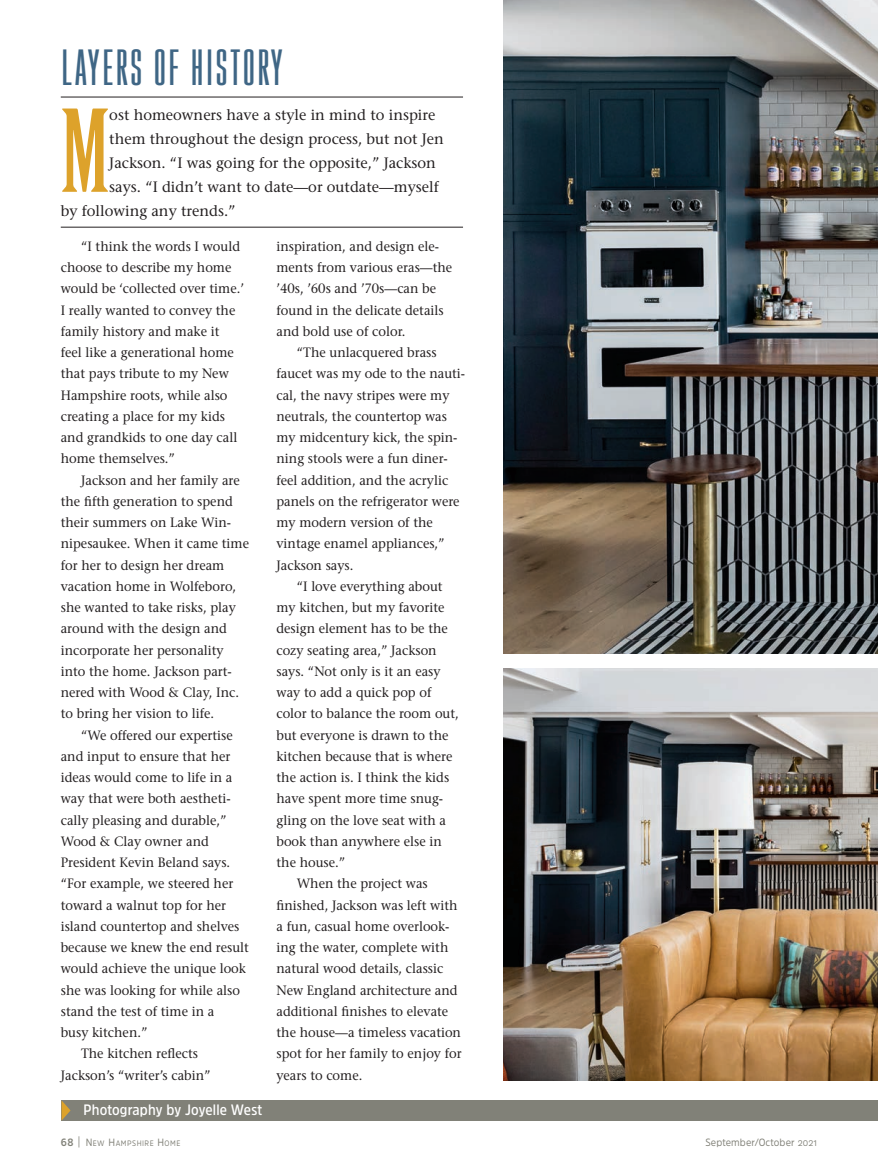
<style>
.page{position:relative;width:878px;height:1175px;background:#fff}
.page>*{position:absolute;margin:0;border:0;box-sizing:border-box;transform-origin:0 0}
.t1{font:111px "Birch Std";color:#dda22b}
.t2{font:42px "Gobold High";letter-spacing:.05em;color:#3f6685;scale:1.1 1}
.t3{font:15px "Stone Serif";color:#231f20}
.t4{font:600 15px "Amsi Pro Narw";letter-spacing:.01em;color:#fff}
.t5{font:13.5px/21.3px "Stone Serif";color:#231f20;scale:.95 1}
.t6{font:10.5px "Amsi Pro";letter-spacing:.01em;color:#818178;scale:.9 1}
.t7{font:7.8px "Amsi Pro";letter-spacing:.065em;color:#818178;scale:.9 1}
.s1{font-weight:700;font-size:10.5px}
.s2{font-weight:300;font-size:13.5px}
.s3{font-size:10.5px}
.s4{font-size:8.1px}
</style>
<div class="page">
<div style="left:62px;top:1100px;width:816px;height:20px;background:#818178"></div>
<svg style="left:62px;top:1101px;width:8px;height:19px"></svg>
<img style="left:503px;top:0;width:375px;height:653px">
<img style="left:503px;top:668px;width:375px;height:412px">
<hr style="left:61px;top:227px;width:402px;height:1px;background:#231f20">
<hr style="left:61px;top:97px;width:402px;height:1px;background:#231f20">
<h2 class="t2" style="left:62px;top:40px;width:203px">LAYERS OF HISTORY</h2>
<h1 class="t1" style="left:61px;top:89px;width:50px">M</h1>
<p class="t3" style="left:109px;top:106px;width:327px">ost homeowners have a style in mind to inspire</p>
<p class="t3" style="left:109px;top:130px;width:336px">them throughout the design process, but not Jen</p>
<p class="t3" style="left:109px;top:154px;width:328px">Jackson. “I was going for the opposite,” Jackson</p>
<p class="t3" style="left:109px;top:178px;width:331px">says. “I didn’t want to date—or outdate—myself</p>
<p class="t3" style="left:61px;top:202px;width:176px">by following any trends.”</p>
<p class="t5" style="left:61px;top:235px;width:194px;text-indent:20px">“I think the words I would choose to describe my home would be ‘collected over time.’<br>I really wanted to convey the family history and make it<br>feel like a generational home that pays tribute to my New<br>Hampshire roots, while also creating a place for my kids and grandkids to one day call home themselves.”</p>
<p class="t5" style="left:61px;top:469px;width:200px;text-indent:20px">Jackson and her family are the fifth generation to spend their summers on Lake Win&shy;nipesaukee. When it came time for her to design her dream vacation home in Wolfeboro, she wanted to take risks, play around with the design and incorporate her personality into the home. Jackson part&shy;nered with Wood &amp; Clay, Inc. to bring her vision to life.</p>
<p class="t5" style="left:81px;top:724px;width:161px">“We offered our expertise</p>
<p class="t5" style="left:61px;top:745px;width:180px">and input to ensure that her</p>
<p class="t5" style="left:61px;top:766px;width:182px">ideas would come to life in a</p>
<p class="t5" style="left:61px;top:788px;width:180px">way that were both aestheti-</p>
<p class="t5" style="left:61px;top:809px;width:176px">cally pleasing and durable,”</p>
<p class="t5" style="left:61px;top:830px;width:157px">Wood &amp; Clay owner and</p>
<p class="t5" style="left:61px;top:851px;width:180px">President Kevin Beland says.</p>
<p class="t5" style="left:61px;top:873px;width:183px">“For example, we steered her</p>
<p class="t5" style="left:61px;top:894px;width:175px">toward a walnut top for her</p>
<p class="t5" style="left:61px;top:915px;width:189px">island countertop and shelves</p>
<p class="t5" style="left:61px;top:936px;width:200px">because we knew the end result</p>
<p class="t5" style="left:61px;top:958px;width:196px">would achieve the unique look</p>
<p class="t5" style="left:61px;top:979px;width:190px">she was looking for while also</p>
<p class="t5" style="left:61px;top:1000px;width:163px">stand the test of time in a</p>
<p class="t5" style="left:61px;top:1021px;width:93px">busy kitchen.”</p>
<p class="t5" style="left:81px;top:1043px;width:125px">The kitchen reflects</p>
<p class="t5" style="left:61px;top:1064px;width:159px">Jackson’s “writer’s cabin”</p>
<p class="t5" style="left:276px;top:235px;width:186px">inspiration, and design ele&shy;ments from various eras—the ’40s, ’60s and ’70s—can be found in the delicate details and bold use of color.</p>
<p class="t5" style="left:297px;top:342px;width:149px">“The unlacquered brass</p>
<p class="t5" style="left:276px;top:363px;width:200px">faucet was my ode to the nauti-</p>
<p class="t5" style="left:276px;top:384px;width:184px">cal, the navy stripes were my</p>
<p class="t5" style="left:276px;top:405px;width:181px">neutrals, the countertop was</p>
<p class="t5" style="left:276px;top:427px;width:192px">my midcentury kick, the spin-</p>
<p class="t5" style="left:276px;top:448px;width:182px">ning stools were a fun diner-</p>
<p class="t5" style="left:276px;top:469px;width:182px">feel addition, and the acrylic</p>
<p class="t5" style="left:276px;top:490px;width:194px">panels on the refrigerator were</p>
<p class="t5" style="left:276px;top:512px;width:166px">my modern version of the</p>
<p class="t5" style="left:276px;top:533px;width:178px">vintage enamel appliances,”</p>
<p class="t5" style="left:276px;top:554px;width:83px">Jackson says.</p>
<p class="t5" style="left:297px;top:575px;width:155px">“I love everything about</p>
<p class="t5" style="left:276px;top:596px;width:178px">my kitchen, but my favorite</p>
<p class="t5" style="left:276px;top:618px;width:182px">design element has to be the</p>
<p class="t5" style="left:276px;top:639px;width:170px">cozy seating area,” Jackson</p>
<p class="t5" style="left:276px;top:660px;width:174px">says. “Not only is it an easy</p>
<p class="t5" style="left:276px;top:681px;width:165px">way to add a quick pop of</p>
<p class="t5" style="left:276px;top:703px;width:193px">color to balance the room out,</p>
<p class="t5" style="left:276px;top:724px;width:182px">but everyone is drawn to the</p>
<p class="t5" style="left:276px;top:745px;width:187px">kitchen because that is where</p>
<p class="t5" style="left:276px;top:766px;width:183px">the action is. I think the kids</p>
<p class="t5" style="left:276px;top:788px;width:177px">have spent more time snug-</p>
<p class="t5" style="left:276px;top:809px;width:180px">gling on the love seat with a</p>
<p class="t5" style="left:276px;top:830px;width:176px">book than anywhere else in</p>
<p class="t5" style="left:276px;top:851px;width:74px">the house.”</p>
<p class="t5" style="left:297px;top:873px;width:139px">When the project was</p>
<p class="t5" style="left:276px;top:894px;width:192px">finished, Jackson was left with</p>
<p class="t5" style="left:276px;top:915px;width:184px">a fun, casual home overlook-</p>
<p class="t5" style="left:276px;top:936px;width:182px">ing the water, complete with</p>
<p class="t5" style="left:276px;top:958px;width:177px">natural wood details, classic</p>
<p class="t5" style="left:276px;top:979px;width:192px">New England architecture and</p>
<p class="t5" style="left:276px;top:1000px;width:182px">additional finishes to elevate</p>
<p class="t5" style="left:276px;top:1021px;width:196px">the house—a timeless vacation</p>
<p class="t5" style="left:276px;top:1043px;width:196px">spot for her family to enjoy for</p>
<p class="t5" style="left:276px;top:1064px;width:92px">years to come.</p>
<p class="t4" style="left:83px;top:1099px;width:180px">Photography by Joyelle West</p>
<p class="t7" style="left:61px;top:1137px;width:134px"><span class="s1">68</span> <span class="s2">|</span> <span class="s3">N</span>EW <span class="s3">H</span>AMPSH IRE <span class="s3">H</span>OME</p>
<p class="t6" style="left:705px;top:1134px;width:125px">September/October <span class="s4">2021</span></p>
</div>
